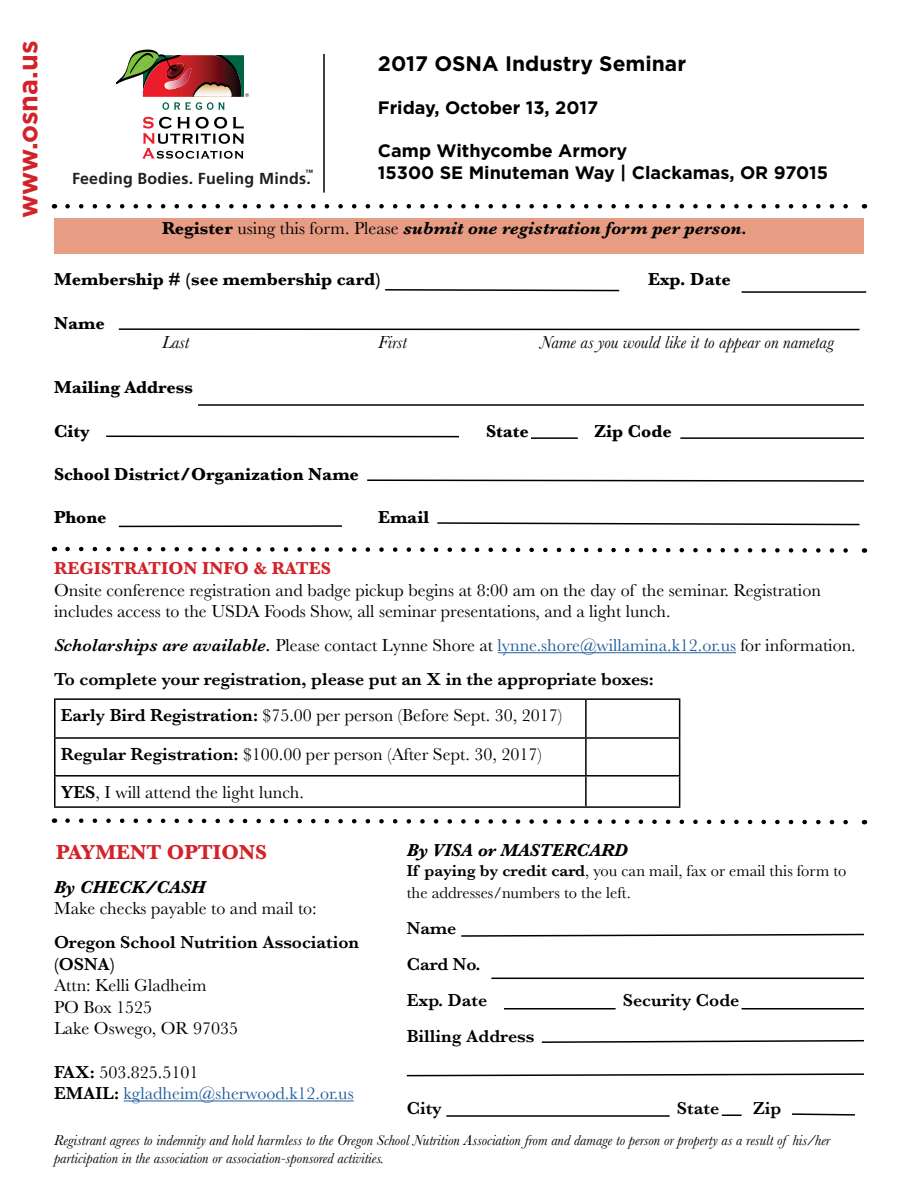
<style>
.page{position:relative;width:918px;height:1188px;background:#fff}
.page>*{position:absolute;margin:0;border:0;box-sizing:border-box;transform-origin:0 0}
.t1{font:700 27px "Gotham";color:#d2232a}
.t2{font:700 21px "Gotham";color:#000}
.t3{font:700 21px "Baskerville";color:#d2232a}
.t4{font:18px/21.6px "Baskerville";color:#000}
.t5{font:600 18px/36px "Baskerville";color:#000}
.t6{font:700 18px "Baskerville";color:#000}
.t7{font:italic 700 18px "Baskerville";color:#000}
.t8{font:700 18px/21.6px "Gotham";color:#000}
.t9{font:18px/21.6px "Baskerville";color:#215e9e}
.t10{font:italic 18px "Baskerville";color:#000}
.t11{font:700 18px "Baskerville";color:#d2232a}
.t12{font:16.5px/21.6px "Baskerville";color:#000}
.t13{font:700 15.9px "Frutiger";letter-spacing:.015em;color:#231f20}
.t14{font:italic 15px/18px "Baskerville";color:#000}
.t15{font:700 7.65px "Frutiger";color:#231f20}
.s1{font-style:normal}
.s2{font-weight:400;font-style:normal}
.s3{font-style:italic}
.s4{font-weight:400}
.s5{font-weight:400;color:#215e9e}
.s6{font-weight:600}
.s7{font-weight:600;color:#000}
.s8{color:#000}
</style>
<div class="page">
<svg style="left:142px;top:117px;width:102px;height:42px"></svg>
<svg style="left:116px;top:49px;width:133px;height:61px"></svg>
<svg style="left:68px;top:204px;width:780px;height:4px"></svg>
<div style="left:54px;top:218px;width:810px;height:36px;background:#e79c84"></div>
<hr style="left:119px;top:328px;width:740px;height:2px;background:#000">
<svg style="left:385px;top:289px;width:235px;height:3px"></svg>
<hr style="left:742px;top:291px;width:124px;height:2px;background:#000">
<hr style="left:323px;top:54px;width:2px;height:139px;background:#000">
<svg style="left:65px;top:546px;width:800px;height:7px"></svg>
<hr style="left:124px;top:1101px;width:230px;height:1px;background:#215e9e">
<hr style="left:498px;top:652px;width:238px;height:1px;background:#215e9e">
<hr style="left:198px;top:404px;width:666px;height:2px;background:#000">
<hr style="left:106px;top:436px;width:353px;height:1px;background:#000">
<hr style="left:531px;top:437px;width:47px;height:2px;background:#000">
<hr style="left:680px;top:437px;width:184px;height:2px;background:#000">
<svg style="left:367px;top:479px;width:497px;height:3px"></svg>
<hr style="left:119px;top:525px;width:223px;height:2px;background:#000">
<svg style="left:437px;top:522px;width:423px;height:4px"></svg>
<hr style="left:54px;top:698px;width:532px;height:2px;background:#000">
<hr style="left:54px;top:700px;width:2px;height:37px;background:#000">
<hr style="left:586px;top:698px;width:94px;height:2px;background:#000">
<hr style="left:585px;top:700px;width:2px;height:37px;background:#000">
<hr style="left:679px;top:700px;width:1px;height:37px;background:#000">
<hr style="left:54px;top:737px;width:532px;height:2px;background:#000">
<hr style="left:54px;top:739px;width:2px;height:36px;background:#000">
<hr style="left:586px;top:737px;width:94px;height:2px;background:#000">
<hr style="left:585px;top:739px;width:2px;height:36px;background:#000">
<hr style="left:679px;top:739px;width:1px;height:36px;background:#000">
<hr style="left:54px;top:775px;width:532px;height:2px;background:#000">
<hr style="left:54px;top:777px;width:2px;height:29px;background:#000">
<hr style="left:586px;top:775px;width:94px;height:2px;background:#000">
<hr style="left:585px;top:777px;width:2px;height:29px;background:#000">
<svg style="left:679px;top:777px;width:1px;height:29px"></svg>
<hr style="left:54px;top:806px;width:532px;height:2px;background:#000">
<hr style="left:586px;top:806px;width:94px;height:2px;background:#000">
<svg style="left:461px;top:933px;width:403px;height:4px"></svg>
<hr style="left:491px;top:978px;width:373px;height:1px;background:#000">
<hr style="left:742px;top:1008px;width:122px;height:2px;background:#000">
<svg style="left:541px;top:1039px;width:323px;height:4px"></svg>
<svg style="left:406px;top:1073px;width:458px;height:4px"></svg>
<hr style="left:446px;top:1115px;width:224px;height:2px;background:#000">
<hr style="left:722px;top:1114px;width:20px;height:2px;background:#000">
<svg style="left:792px;top:1113px;width:63px;height:3px"></svg>
<hr style="left:504px;top:1008px;width:112px;height:2px;background:#000">
<svg style="left:65px;top:818px;width:800px;height:7px"></svg>
<h1 class="t1" style="left:10px;top:218px;width:178px;rotate:-90deg">www.osna.us</h1>
<p class="t15" style="left:306px;top:168px;width:9px">™</p>
<p class="t13" style="left:72px;top:169px;width:240px">Feeding Bodies. Fueling Minds.</p>
<p class="t2" style="left:378px;top:49px;width:310px">2017 OSNA Industry Seminar</p>
<p class="t8" style="left:378px;top:97px;width:222px">Friday, October 13, 2017</p>
<p class="t8" style="left:378px;top:140px;width:452px">Camp Withycombe Armory<br>15300 SE Minuteman Way | Clackamas, OR 97015</p>
<p class="t7" style="left:162px;top:218px;width:587px"><span class="s1">Register</span> <span class="s2">using this form. Please</span> submit one registration form per person.</p>
<p class="t6" style="left:54px;top:269px;width:329px">Membership # (see membership card)</p>
<p class="t6" style="left:648px;top:269px;width:84px">Exp. Date</p>
<p class="t6" style="left:54px;top:312px;width:52px">Name</p>
<p class="t10" style="left:162px;top:333px;width:29px">Last</p>
<p class="t10" style="left:378px;top:333px;width:30px">First</p>
<p class="t10" style="left:540px;top:333px;width:295px">Name as you would like it to appear on nametag</p>
<p class="t6" style="left:54px;top:377px;width:140px">Mailing Address</p>
<p class="t6" style="left:54px;top:420px;width:37px">City</p>
<p class="t6" style="left:486px;top:420px;width:44px">State</p>
<p class="t6" style="left:594px;top:420px;width:79px">Zip Code</p>
<p class="t6" style="left:54px;top:464px;width:306px">School District/Organization Name</p>
<p class="t6" style="left:54px;top:507px;width:54px">Phone</p>
<p class="t6" style="left:378px;top:507px;width:53px">Email</p>
<p class="t11" style="left:54px;top:558px;width:278px">REGISTRATION INFO &amp; RATES</p>
<p class="t4" style="left:54px;top:579px;width:768px">Onsite conference registration and badge pickup begins at 8:00 am on the day of the seminar. Registration includes access to the USDA Foods Show, all seminar presentations, and a light lunch.</p>
<p class="t5" style="left:54px;top:628px;width:803px;line-height:33.6px"><span class="s3">Scholarships are available.</span> <span class="s4">Please contact Lynne Shore at</span> <span class="s5">lynne.shore@willamina.k12.or.us</span> <span class="s4">for information.<br></span>To complete your registration, please put an X in the appropriate boxes:</p>
<p class="t4" style="left:61px;top:696px;width:503px;line-height:38.2px"><span class="s6">Early Bird Registration:</span> $75.00 per person (Before Sept. 30, 2017)<br><span class="s6">Regular Registration:</span> $100.00 per person (After Sept. 30, 2017)<br><span class="s6">YES</span>, I will attend the light lunch.</p>
<p class="t3" style="left:56px;top:841px;width:212px">PAYMENT OPTIONS</p>
<p class="t7" style="left:54px;top:877px;width:153px">By CHECK/CASH</p>
<p class="t4" style="left:54px;top:898px;width:264px">Make checks payable to and mail to:</p>
<p class="t5" style="left:54px;top:931px;width:307px;line-height:21.6px">Oregon School Nutrition Association (OSNA)</p>
<p class="t4" style="left:54px;top:975px;width:186px">Attn: Kelli Gladheim<br>PO Box 1525<br>Lake Oswego, OR 97035</p>
<p class="t9" style="left:54px;top:1061px;width:301px"><span class="s7">FAX:</span> <span class="s8">503.825.5101<br></span><span class="s7">EMAIL:</span> kgladheim@sherwood.k12.or.us</p>
<p class="t7" style="left:407px;top:841px;width:223px">By VISA or MASTERCARD</p>
<p class="t12" style="left:407px;top:860px;width:441px"><span class="s6">If paying by credit card</span>, you can mail, fax or email this form to the addresses/numbers to the left.</p>
<p class="t5" style="left:407px;top:910px;width:82px">Name<br>Card No.<br>Exp. Date</p>
<p class="t5" style="left:623px;top:982px;width:118px">Security Code</p>
<p class="t5" style="left:407px;top:1018px;width:129px">Billing Address</p>
<p class="t5" style="left:407px;top:1090px;width:37px">City</p>
<p class="t5" style="left:677px;top:1090px;width:44px">State</p>
<p class="t5" style="left:753px;top:1090px;width:30px">Zip</p>
<p class="t14" style="left:54px;top:1132px;width:778px">Registrant agrees to indemnity and hold harmless to the Oregon School Nutrition Association from and damage to person or property as a result of his/her participation in the association or association-sponsored activities.</p>
</div>
